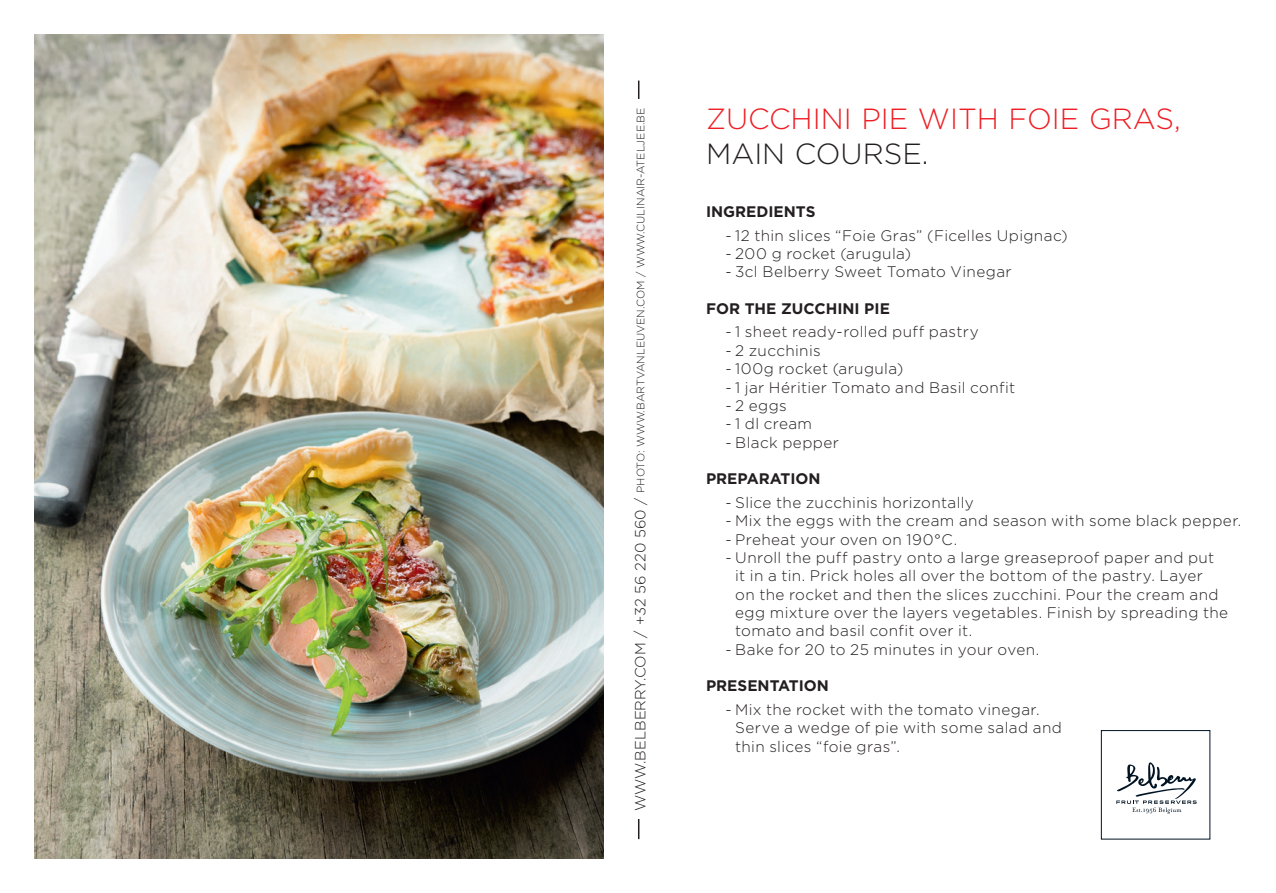
<style>
.page{position:relative;width:1276px;height:893px;background:#fff}
.page>*{position:absolute;margin:0;border:0;box-sizing:border-box;transform-origin:0 0}
.t1{font:300 29.1px "Gotham";color:#ee1e24}
.t2{font:300 29.1px "Gotham";color:#231f20}
.t3{font:300 15.3px/18.3px "Gotham";letter-spacing:.025em;color:#231f20}
.t4{font:700 15.3px "Gotham";color:#231f20}
.t5{font:300 10.8px "Gotham";color:#231f20}
.s1{font-size:14.7px}
.s2{font-size:14.1px}
</style>
<div class="page">
<div style="left:1101px;top:730px;width:109px;height:109px;border:1px solid #001322"></div>
<svg style="left:1116px;top:762px;width:80px;height:52px"></svg>
<hr style="left:638px;top:81px;width:1px;height:758px;background:#231f20">
<div style="left:634px;top:99px;width:39px;height:720px;background:#fff"></div>
<img style="left:34px;top:34px;width:570px;height:825px">
<p class="t5" style="left:634px;top:811px;width:705px;rotate:-90deg"><span class="s1">WWW.BELBERRY.COM / +32 56 220 560</span> <span class="s2">/</span> PHOTO: WWW.BARTVANLEUVEN.COM / WWW.CULINAIR-ATELJEE.BE</p>
<h1 class="t1" style="left:706px;top:100px;width:476px">ZUCCHINI PIE WITH FOIE GRAS,</h1>
<h1 class="t2" style="left:706px;top:135px;width:224px">MAIN COURSE.</h1>
<p class="t4" style="left:706px;top:201px;width:111px">INGREDIENTS</p>
<p class="t3" style="left:725px;top:226px;width:344px">- 12 thin slices “Foie Gras” (Ficelles Upignac)</p>
<p class="t3" style="left:725px;top:244px;width:187px">- 200 g rocket (arugula)</p>
<p class="t3" style="left:725px;top:262px;width:288px">- 3cl Belberry Sweet Tomato Vinegar</p>
<p class="t4" style="left:706px;top:298px;width:185px">FOR THE ZUCCHINI PIE</p>
<p class="t3" style="left:725px;top:322px;width:255px">- 1 sheet ready-rolled puff pastry</p>
<p class="t3" style="left:725px;top:341px;width:97px">- 2 zucchinis</p>
<p class="t3" style="left:725px;top:359px;width:179px">- 100g rocket (arugula)</p>
<p class="t3" style="left:725px;top:378px;width:291px">- 1 jar Héritier Tomato and Basil confit</p>
<p class="t3" style="left:725px;top:396px;width:63px">- 2 eggs</p>
<p class="t3" style="left:725px;top:414px;width:88px">- 1 dl cream</p>
<p class="t3" style="left:725px;top:433px;width:115px">- Black pepper</p>
<p class="t4" style="left:706px;top:469px;width:116px">PREPARATION</p>
<p class="t3" style="left:725px;top:493px;width:250px">- Slice the zucchinis horizontally</p>
<p class="t3" style="left:725px;top:511px;width:517px">- Mix the eggs with the cream and season with some black pepper.</p>
<p class="t3" style="left:725px;top:530px;width:233px">- Preheat your oven on 190°C.</p>
<p class="t3" style="left:735px;top:548px;width:494px;text-indent:-10px">- Unroll the puff pastry onto a large greaseproof paper and put it in a tin. Prick holes all over the bottom of the pastry. Layer<br>on the rocket and then the slices zucchini. Pour the cream and egg mixture over the layers vegetables. Finish by spreading the tomato and basil confit over it.</p>
<p class="t3" style="left:725px;top:640px;width:315px">- Bake for 20 to 25 minutes in your oven.</p>
<p class="t4" style="left:706px;top:676px;width:124px">PRESENTATION</p>
<p class="t3" style="left:735px;top:700px;width:328px;text-indent:-10px">- Mix the rocket with the tomato vinegar.<br>Serve a wedge of pie with some salad and thin slices “foie gras”.</p>
</div>
